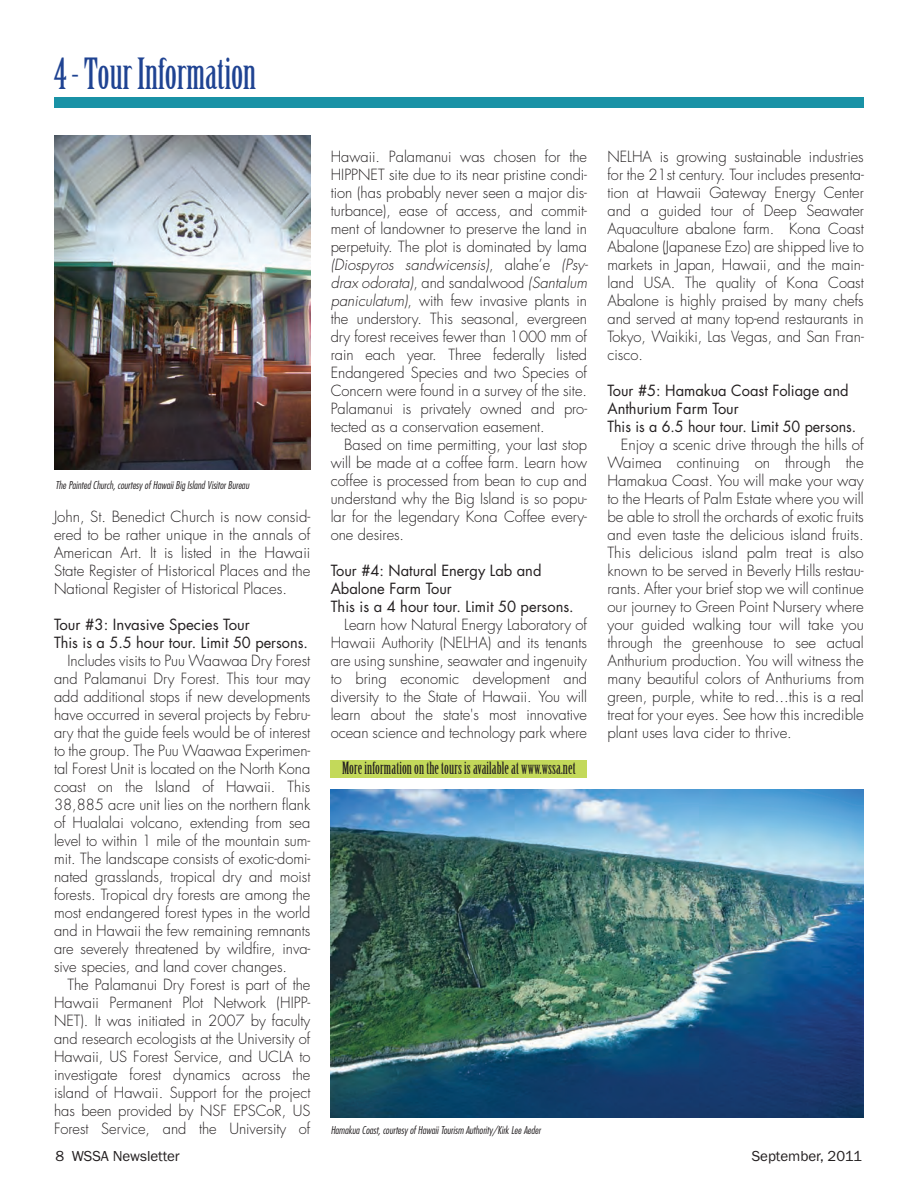
<style>
.page{position:relative;width:918px;height:1188px;background:#fff}
.page>*{position:absolute;margin:0;border:0;box-sizing:border-box;transform-origin:0 0}
.t1{font:42px "Birch+QATQRY";color:#1f4392}
.t2{font:16.5px "Birch+QATQRY";letter-spacing:.005em;color:#231f20}
.t3{font:15px/18px "Futura Light+EQHXXU";color:#231f20;text-align:justify}
.t4{font:15px/18px "Futura Book+QPDMMS";color:#231f20}
.t5{font:15px "Franklin Gothic";color:#231f20}
.t6{font:italic 10.5px "Futura Condensed Light+KSJDOO";color:#231f20}
.s1{font-style:italic}
</style>
<div class="page">
<div style="left:54px;top:97px;width:810px;height:11px;background:#1992a6"></div>
<img style="left:54px;top:135px;width:257px;height:335px">
<img style="left:331px;top:790px;width:533px;height:328px">
<div style="left:331px;top:760px;width:256px;height:18px;background:#c3d95a"></div>
<h1 class="t1" style="left:54px;top:58px;width:204px">4 -Tour Information</h1>
<p class="t6" style="left:55px;top:481px;width:197px">The Painted Church, courtesy of HawaiiBig Island VisitorBureau</p>
<p class="t3" style="left:54px;top:509px;width:258px">John, St. Benedict Church is now consid&shy;ered to be rather unique in the annals of American Art. It is listed in the Hawaii State Register of Historical Places and the National Register of Historical Places.</p>
<p class="t4" style="left:54px;top:617px;width:256px">Tour #3: Invasive Species Tour<br>This is a 5.5 hour tour. Limit 50 persons.</p>
<p class="t3" style="left:54px;top:653px;width:258px;text-indent:13px">Includes visits to Puu Waawaa Dry Forest and Palamanui Dry Forest. This tour may add additional stops if new developments have occurred in several projects by Febru&shy;ary that the guide feels would be of interest to the group. The Puu Waawaa Experimen&shy;tal Forest Unit is located on the North Kona coast on the Island of Hawaii. This 38,885 acre unit lies on the northern flank of Hualalai volcano, extending from sea level to within 1 mile of the mountain sum&shy;mit. The landscape consists of exotic-domi&shy;nated grasslands, tropical dry and moist forests. Tropical dry forests are among the most endangered forest types in the world and in Hawaii the few remaining remnants are severely threatened by wildfire, inva&shy;sive species, and land cover changes.</p>
<p class="t3" style="left:54px;top:977px;width:258px;text-indent:13px">The Palamanui Dry Forest is part of the Hawaii Permanent Plot Network (HIPP-NET). It was initiated in 2007 by faculty and research ecologists at the University of Hawaii, US Forest Service, and UCLA to investigate forest dynamics across the island of Hawaii. Support for the project has been provided by NSF EPSCoR, US Forest Service, and the University of</p>
<p class="t3" style="left:331px;top:149px;width:261px;text-align:left">Hawaii. Palamanui was chosen for the HIPPNET site due to its near pristine condi&shy;tion (has probably never seen a major dis&shy;turbance), ease of access, and commit&shy;ment of landowner to preserve the land in perpetuity. The plot is dominated by lama <span class="s1">(Diospyros sandwicensis)</span>, a l a h e ’ e <span class="s1">(Psy&shy;drax odorata)</span>, a n d s a n d a l wood <span class="s1">(Santalum paniculatum)</span>, with few invasive plants in the understory. This seasonal, evergreen dry forest receives fewer than 1000 mm of rain each year. Three federally listed Endangered Species and two Species of Concern were found in a survey of the site.<br>Palamanui is privately owned and pro&shy;tected as a conservation easement.</p>
<p class="t3" style="left:331px;top:437px;width:258px;text-indent:13px">Based on time permitting, your last stop will be made at a coffee farm. Learn how coffee is processed from bean to cup and understand why the Big Island is so popu&shy;lar for the legendary Kona Coffee every&shy;one desires.</p>
<p class="t4" style="left:331px;top:563px;width:245px">Tour #4: Natural Energy Lab and<br>Abalone Farm Tour<br>This is a 4 hour tour. Limit 50 persons.</p>
<p class="t3" style="left:331px;top:617px;width:258px;text-indent:13px">Learn how Natural Energy Laboratory of Hawaii Authority (NELHA) and its tenants are using sunshine, seawater and ingenuity to bring economic development and diversity to the State of Hawaii. You will learn about the state's most innovative ocean science and technology park where</p>
<p class="t2" style="left:342px;top:761px;width:235px">More information on the tours is available at www.wssa.net</p>
<p class="t3" style="left:607px;top:149px;width:258px">NELHA is growing sustainable industries for the 21st century. Tour includes presenta&shy;tion at Hawaii Gateway Energy Center and a guided tour of Deep Seawater Aquaculture abalone farm. Kona Coast Abalone (Japanese Ezo) are shipped live to markets in Japan, Hawaii, and the main&shy;land USA. The quality of Kona Coast Abalone is highly praised by many chefs and served at many top-end restaurants in Tokyo, Waikiki, Las Vegas, and San Fran&shy;cisco.</p>
<p class="t4" style="left:607px;top:383px;width:250px">Tour #5: Hamakua Coast Foliage and<br>Anthurium Farm Tour<br>This is a 6.5 hour tour. Limit 50 persons.</p>
<p class="t3" style="left:607px;top:437px;width:258px;text-indent:14px">Enjoy a scenic drive through the hills of Waimea continuing on through the Hamakua Coast. You will make your way to the Hearts of Palm Estate where you will be able to stroll the orchards of exotic fruits and even taste the delicious island fruits.<br>This delicious island palm treat is also known to be served in Beverly Hills restau&shy;rants. After your brief stop we will continue our journey to Green Point Nursery where your guided walking tour will take you through the greenhouse to see actual Anthurium production. You will witness the many beautiful colors of Anthuriums from green, purple, white to red...this is a real treat for your eyes. See how this incredible plant uses lava cider to thrive.</p>
<p class="t6" style="left:331px;top:1126px;width:213px">Hamakua Coast, courtesy of HawaiiTourism Authority/Kirk Lee Aeder</p>
<p class="t5" style="left:56px;top:1147px;width:126px">8 WSSA Newsletter</p>
<p class="t5" style="left:752px;top:1147px;width:112px">September, 2011</p>
</div>
